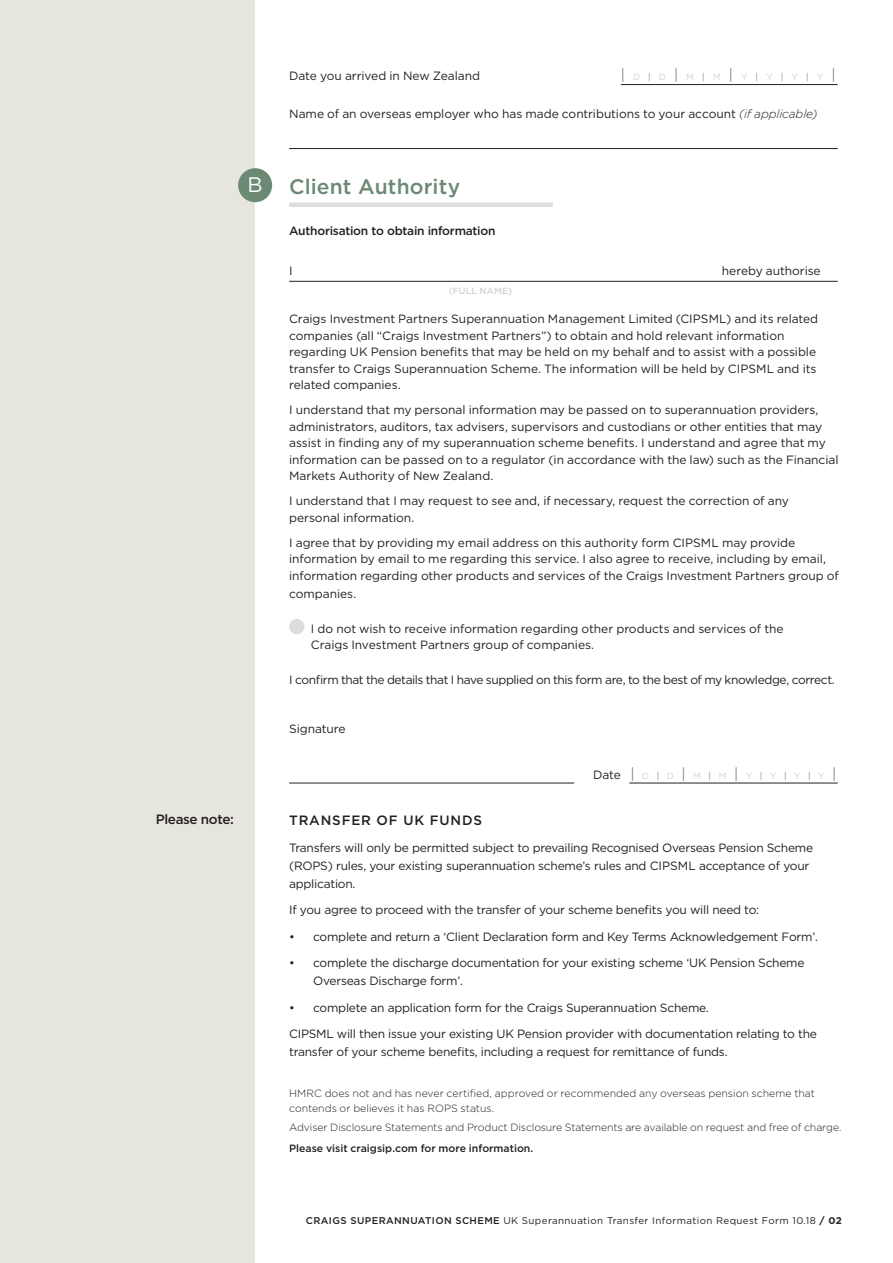
<style>
.page{position:relative;width:893px;height:1263px;background:#fff}
.page>*{position:absolute;margin:0;border:0;box-sizing:border-box;transform-origin:0 0}
.t1{font:500 21px "Gotham";letter-spacing:.005em;color:#6b8973}
.t2{font:21px "Gotham";color:#fff}
.t3{font:500 13.5px "Gotham";letter-spacing:.06em;color:#231f20}
.t4{font:500 13.5px "Gotham";letter-spacing:-.03em;color:#231f20}
.t5{font:12px/16.5px "Gotham";letter-spacing:-.01em;color:#231f20}
.t6{font:12px "Gotham";letter-spacing:-.035em;color:#231f20}
.t7{font:500 12px "Gotham";letter-spacing:-.02em;color:#231f20}
.t8{font:300 10.5px/15px "Gotham";letter-spacing:-.005em;color:#231f20}
.t9{font:500 10.5px "Gotham";color:#231f20}
.t10{font:9.75px "Gotham";letter-spacing:.04em;color:#231f20}
.t11{font:9px "Gotham";color:#d1d2d4}
.t12{font:500 9px "Gotham";letter-spacing:.015em;color:#d1d2d4}
.s1{font-weight:300;font-size:14.7px;color:#57585a}
.s2{font-weight:300;color:#57585a}
.s3{font-weight:300;font-style:italic}
.s4{font-weight:500}
.s5{font-weight:700}
</style>
<div class="page">
<div style="left:0;top:0;width:255px;height:1263px;background:#e7e6de"></div>
<div style="left:289px;top:202px;width:264px;height:5px;background:#dcdddf"></div>
<hr style="left:621px;top:84px;width:217px;height:1px;background:#231f20">
<hr style="left:289px;top:148px;width:549px;height:1px;background:#231f20">
<hr style="left:289px;top:281px;width:549px;height:1px;background:#231f20">
<div style="left:289px;top:619px;width:15px;height:15px;background:#dcdddf;border-radius:50%"></div>
<svg style="left:289px;top:782px;width:549px;height:1px"></svg>
<hr style="left:289px;top:783px;width:285px;height:1px;background:#231f20">
<hr style="left:629px;top:783px;width:209px;height:1px;background:#231f20">
<div style="left:238px;top:168px;width:34px;height:34px;background:#6b8973;border-radius:50%"></div>
<p class="t2" style="left:248px;top:172px;width:17px">B</p>
<p class="t4" style="left:156px;top:810px;width:79px">Please note:</p>
<p class="t5" style="left:289px;top:68px;width:193px">Date you arrived in New Zealand</p>
<p class="t11" style="left:621px;top:71px;width:216px"><span class="s1">|</span> D <span class="s2">|</span> D <span class="s1">|</span> M <span class="s2">|</span> M <span class="s1">|</span> Y <span class="s2">|</span> Y <span class="s2">|</span> Y <span class="s2">|</span> Y <span class="s1">|</span></p>
<p class="t5" style="left:289px;top:105px;width:530px">Name of an overseas employer who has made contributions to your account <span class="s3">(if applicable)</span></p>
<p class="t1" style="left:289px;top:173px;width:173px">Client Authority</p>
<p class="t7" style="left:289px;top:222px;width:208px">Authorisation to obtain information</p>
<p class="t5" style="left:289px;top:262px;width:5px">I</p>
<p class="t5" style="left:722px;top:262px;width:100px">hereby authorise</p>
<p class="t12" style="left:449px;top:285px;width:65px">(FULL NAME)</p>
<p class="t5" style="left:289px;top:310px;width:530px">Craigs Investment Partners Superannuation Management Limited (CIPSML) and its related companies (all “Craigs Investment Partners”) to obtain and hold relevant information regarding UK Pension benefits that may be held on my behalf and to assist with a possible transfer to Craigs Superannuation Scheme. The information will be held by CIPSML and its related companies.</p>
<p class="t5" style="left:289px;top:401px;width:551px">I understand that my personal information may be passed on to superannuation providers, administrators, auditors, tax advisers, supervisors and custodians or other entities that may assist in finding any of my superannuation scheme benefits. I understand and agree that my information can be passed on to a regulator (in accordance with the law) such as the Financial Markets Authority of New Zealand.</p>
<p class="t5" style="left:289px;top:492px;width:501px">I understand that I may request to see and, if necessary, request the correction of any personal information.</p>
<p class="t5" style="left:289px;top:534px;width:551px">I agree that by providing my email address on this authority form CIPSML may provide information by email to me regarding this service. I also agree to receive, including by email, information regarding other products and services of the Craigs Investment Partners group of</p>
<p class="t5" style="left:289px;top:585px;width:69px">companies.</p>
<p class="t5" style="left:311px;top:620px;width:474px">I do not wish to receive information regarding other products and services of the<br>Craigs Investment Partners group of companies.</p>
<p class="t6" style="left:289px;top:672px;width:547px">I confirm that the details that I have supplied on this form are, to the best of my knowledge, correct.</p>
<p class="t5" style="left:289px;top:720px;width:58px">Signature</p>
<p class="t5" style="left:593px;top:766px;width:29px">Date</p>
<p class="t11" style="left:631px;top:770px;width:207px"><span class="s1">|</span> D <span class="s2">|</span> D <span class="s1">|</span> M <span class="s2">|</span> M <span class="s1">|</span> Y <span class="s2">|</span> Y <span class="s2">|</span> Y <span class="s2">|</span> Y <span class="s1">|</span></p>
<p class="t3" style="left:289px;top:812px;width:194px">TRANSFER OF UK FUNDS</p>
<p class="t5" style="left:289px;top:838px;width:526px;line-height:18px">Transfers will only be permitted subject to prevailing Recognised Overseas Pension Scheme (ROPS) rules, your existing superannuation scheme’s rules and CIPSML acceptance of your application.</p>
<p class="t5" style="left:289px;top:901px;width:472px">If you agree to proceed with the transfer of your scheme benefits you will need to:</p>
<p class="t5" style="left:289px;top:928px;width:530px">• complete and return a ‘Client Declaration form and Key Terms Acknowledgement Form’.</p>
<p class="t5" style="left:313px;top:954px;width:493px;line-height:18px;text-indent:-24px">• complete the discharge documentation for your existing scheme ‘UK Pension Scheme<br>Overseas Discharge form’.</p>
<p class="t5" style="left:289px;top:999px;width:421px">• complete an application form for the Craigs Superannuation Scheme.</p>
<p class="t5" style="left:289px;top:1025px;width:529px;line-height:18px">CIPSML will then issue your existing UK Pension provider with documentation relating to the transfer of your scheme benefits, including a request for remittance of funds.</p>
<p class="t8" style="left:289px;top:1085px;width:527px">HMRC does not and has never certified, approved or recommended any overseas pension scheme that contends or believes it has ROPS status.</p>
<p class="t8" style="left:289px;top:1119px;width:554px">Adviser Disclosure Statements and Product Disclosure Statements are available on request and free of charge.</p>
<p class="t9" style="left:289px;top:1142px;width:246px">Please visit craigsip.com for more information.</p>
<p class="t10" style="left:306px;top:1214px;width:538px"><span class="s4">CRAIGS SUPERANNUATION SCHEME</span> UK Superannuation Transfer Information Request Form 10.18 <span class="s5">/ 02</span></p>
</div>
